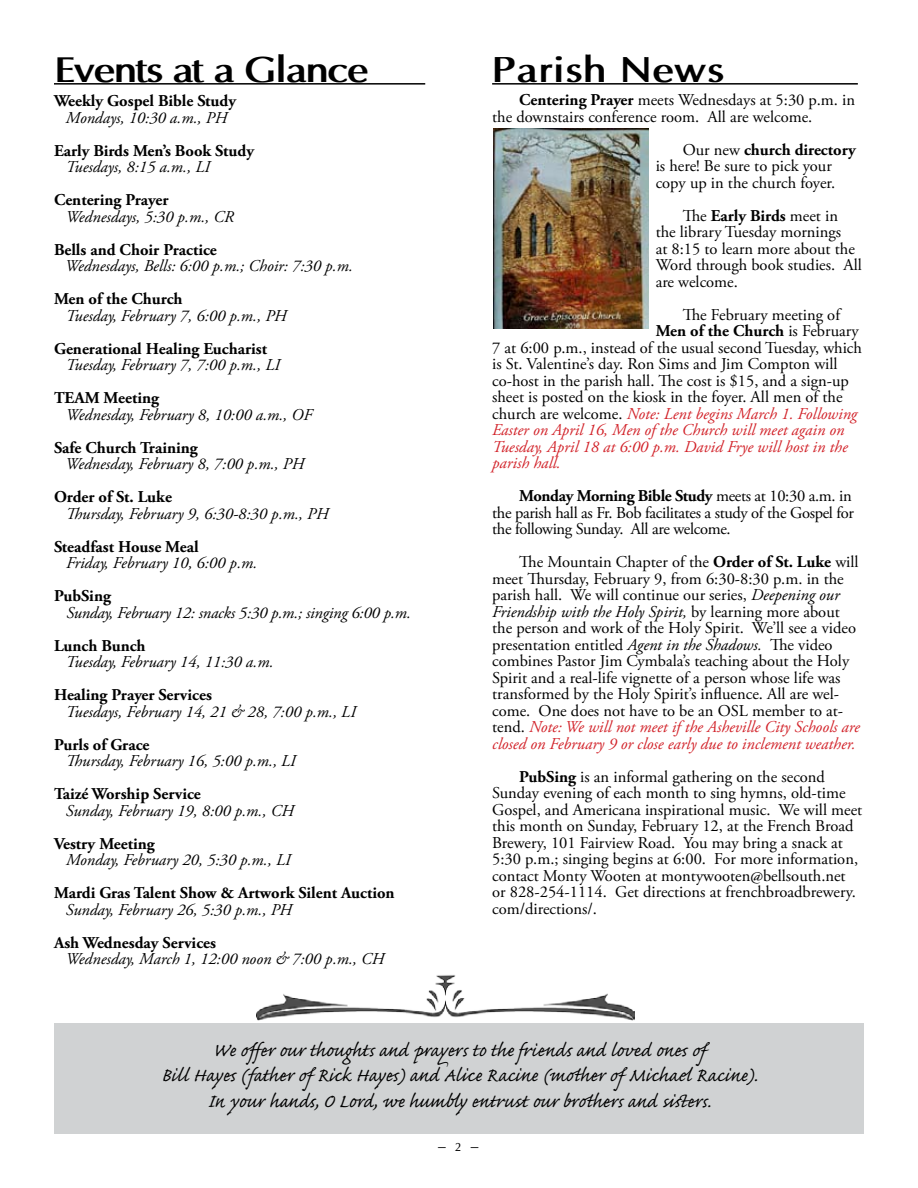
<style>
.page{position:relative;width:918px;height:1188px;background:#fff}
.page>*{position:absolute;margin:0;border:0;box-sizing:border-box;transform-origin:0 0}
.t1{font:700 36px "Optima";letter-spacing:-.05em;color:#000;scale:1.12 1}
.t2{font:700 36px "Optima";color:#000;scale:1.12 1}
.t3{font:24px/25.5px "Caflisch Script Pro";color:#000;text-align:center}
.t4{font:16.5px/16.5px "Adobe Garamond Pro";color:#000}
.t5{font:italic 16.5px "Adobe Garamond Pro";color:#000}
.t6{font:700 16.5px "Adobe Garamond Pro";color:#000}
.t7{font:italic 16.5px "Adobe Garamond Pro";color:#d2232a}
.t8{font:16.5px/16.5px "Adobe Garamond Pro";letter-spacing:-.02em;color:#000}
.t9{font:15px "Optima";color:#000}
.s1{font-weight:700}
.s2{font-weight:400}
.s3{font-style:normal;color:#000}
.s4{font-style:italic}
.s5{font-style:italic;color:#d2232a}
.s6{font-size:12px}
</style>
<div class="page">
<hr style="left:54px;top:83px;width:371px;height:2px;background:#000">
<hr style="left:492px;top:83px;width:366px;height:2px;background:#000">
<div style="left:54px;top:1024px;width:810px;height:110px;background:#d0d2d3"></div>
<img style="left:256px;top:975px;width:378px;height:49px">
<img style="left:493px;top:129px;width:156px;height:200px">
<h1 class="t1" style="left:54px;top:48px;width:283px">Events at a Glance</h1>
<h1 class="t2" style="left:492px;top:48px;width:209px">Parish News</h1>
<p class="t4" style="left:492px;top:92px;width:364px;text-indent:27px"><span class="s1">Centering Prayer</span> meets Wednesdays at 5:30 p.m. in the downstairs conference room. All are welcome.</p>
<p class="t4" style="left:656px;top:142px;width:202px;text-indent:27px">Our new <span class="s1">church directory </span>is here! Be sure to pick your copy up in the church foyer.</p>
<p class="t4" style="left:656px;top:208px;width:208px;text-indent:27px">The <span class="s1">Early Birds</span> meet in the library Tuesday mornings<br>at 8:15 to learn more about the<br>Word through book studies. All are welcome.</p>
<p class="t4" style="left:683px;top:307px;width:159px">The February meeting of</p>
<p class="t6" style="left:656px;top:321px;width:205px">Men of the Church <span class="s2">is February</span></p>
<p class="t4" style="left:492px;top:340px;width:371px">7 at 6:00 p.m., instead of the usual second Tuesday, which</p>
<p class="t4" style="left:492px;top:356px;width:347px">is St. Valentine’s day. Ron Sims and Jim Compton will</p>
<p class="t4" style="left:492px;top:373px;width:358px">co-host in the parish hall. The cost is $15, and a sign-up</p>
<p class="t4" style="left:492px;top:389px;width:352px">sheet is posted on the kiosk in the foyer. All men of the</p>
<p class="t7" style="left:492px;top:404px;width:367px"><span class="s3">church are welcome.</span> Note: Lent begins March 1. Following</p>
<p class="t7" style="left:492px;top:420px;width:354px">Easter on April 16, Men of the Church will meet again on</p>
<p class="t7" style="left:492px;top:437px;width:357px">Tuesday, April 18 at 6:00 p.m. David Frye will host in the</p>
<p class="t7" style="left:492px;top:453px;width:70px">parish hall.</p>
<p class="t8" style="left:492px;top:488px;width:363px;text-indent:27px"><span class="s1">Monday Morning Bible Study</span> meets at 10:30 a.m. in the parish hall as Fr. Bob facilitates a study of the Gospel for the following Sunday. All are welcome.</p>
<p class="t4" style="left:492px;top:554px;width:369px;text-indent:27px">The Mountain Chapter of the <span class="s1">Order of St. Luke</span> will meet Thursday, February 9, from 6:30-8:30 p.m. in the parish hall. We will continue our series, <span class="s4">Deepening our Friendship with the Holy Spirit,</span> by learning more about the person and work of the Holy Spirit. We’ll see a video presentation entitled <span class="s4">Agent in the Shadows.</span> The video combines Pastor Jim Cymbala’s teaching about the Holy Spirit and a real-life vignette of a person whose life was transformed by the Holy Spirit’s influence. All are wel&shy;come. One does not have to be an OSL member to at&shy;tend. <span class="s5">Note: We will not meet if the Asheville City Schools are closed on February 9 or close early due to inclement weather.</span></p>
<p class="t4" style="left:492px;top:769px;width:372px;text-indent:27px"><span class="s1">PubSing</span> is an informal gathering on the second Sunday evening of each month to sing hymns, old-time Gospel, and Americana inspirational music. We will meet this month on Sunday, February 12, at the French Broad Brewery, 101 Fairview Road. You may bring a snack at 5:30 p.m.; singing begins at 6:00. For more information, contact Monty Wooten at montywooten@bellsouth.net or 828-254-1114. Get directions at frenchbroadbrewery. com/directions/.</p>
<p class="t6" style="left:54px;top:92px;width:184px">Weekly Gospel Bible Study</p>
<p class="t5" style="left:66px;top:108px;width:163px">Mondays, 10:30 a.m., PH</p>
<p class="t6" style="left:54px;top:141px;width:202px">Early Birds Men’s Book Study</p>
<p class="t5" style="left:66px;top:157px;width:146px">Tuesdays, 8:15 a.m., LI</p>
<p class="t6" style="left:54px;top:191px;width:116px">Centering Prayer</p>
<p class="t5" style="left:66px;top:207px;width:169px">Wednesdays, 5:30 p.m., CR</p>
<p class="t6" style="left:54px;top:240px;width:164px">Bells and Choir Practice</p>
<p class="t5" style="left:65px;top:256px;width:289px">Wednesdays, Bells: 6:00 p.m.; Choir: 7:30 p.m.</p>
<p class="t6" style="left:54px;top:290px;width:130px">Men of the Church</p>
<p class="t5" style="left:66px;top:306px;width:222px">Tuesday, February 7, 6:00 p.m., PH</p>
<p class="t6" style="left:54px;top:339px;width:215px">Generational Healing Eucharist</p>
<p class="t5" style="left:66px;top:355px;width:216px">Tuesday, February 7, 7:00 p.m., LI</p>
<p class="t6" style="left:54px;top:389px;width:107px">TEAM Meeting</p>
<p class="t5" style="left:66px;top:405px;width:248px">Wednesday, February 8, 10:00 a.m., OF</p>
<p class="t6" style="left:54px;top:438px;width:145px">Safe Church Training</p>
<p class="t5" style="left:65px;top:454px;width:240px">Wednesday, February 8, 7:00 p.m., PH</p>
<p class="t6" style="left:54px;top:488px;width:119px">Order of St. Luke</p>
<p class="t5" style="left:66px;top:504px;width:264px">Thursday, February 9, 6:30-8:30 p.m., PH</p>
<p class="t6" style="left:54px;top:537px;width:146px">Steadfast House Meal</p>
<p class="t5" style="left:66px;top:553px;width:193px">Friday, February 10, 6:00 p.m.</p>
<p class="t6" style="left:54px;top:587px;width:59px">PubSing</p>
<p class="t5" style="left:66px;top:603px;width:346px">Sunday, February 12: snacks 5:30 p.m.; singing 6:00 p.m.</p>
<p class="t6" style="left:54px;top:636px;width:93px">Lunch Bunch</p>
<p class="t5" style="left:66px;top:652px;width:209px">Tuesday, February 14, 11:30 a.m.</p>
<p class="t6" style="left:54px;top:686px;width:159px">Healing Prayer Services</p>
<p class="t5" style="left:66px;top:702px;width:292px">Tuesdays, February 14, 21 &amp; 28, 7:00 p.m., LI</p>
<p class="t6" style="left:54px;top:735px;width:97px">Purls of Grace</p>
<p class="t5" style="left:66px;top:751px;width:232px">Thursday, February 16, 5:00 p.m., LI</p>
<p class="t6" style="left:54px;top:785px;width:148px">Taizé Worship Service</p>
<p class="t5" style="left:66px;top:801px;width:230px">Sunday, February 19, 8:00 p.m., CH</p>
<p class="t6" style="left:54px;top:834px;width:102px">Vestry Meeting</p>
<p class="t5" style="left:66px;top:850px;width:226px">Monday, February 20, 5:30 p.m., LI</p>
<p class="t6" style="left:54px;top:884px;width:342px">Mardi Gras Talent Show &amp; Artwork Silent Auction</p>
<p class="t5" style="left:66px;top:900px;width:228px">Sunday, February 26, 5:30 p.m., PH</p>
<p class="t6" style="left:54px;top:933px;width:164px">Ash Wednesday Services</p>
<p class="t5" style="left:66px;top:949px;width:320px">Wednesday, March 1, 12:00 noon &amp; 7:00 p.m., CH</p>
<h2 class="t3" style="left:161px;top:1040px;width:598px">We offer our thoughts and prayers to the friends and loved ones of<br>Bill Hayes (father of Rick Hayes) and Alice Racine (mother of Michael Racine).<br>In your hands, O Lord, we humbly entrust our brothers and sisters.</h2>
<p class="t9" style="left:438px;top:1137px;width:42px">– <span class="s6">2</span> –</p>
</div>
